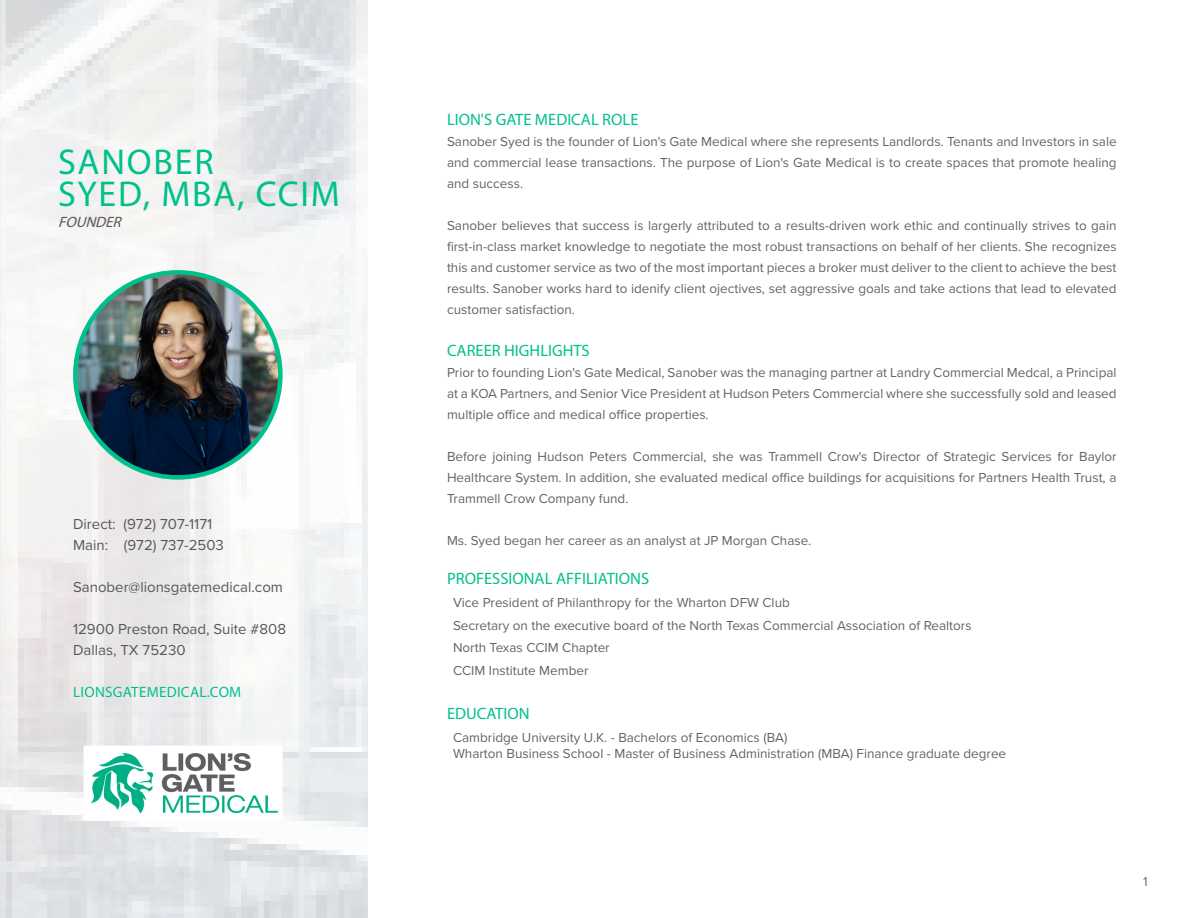
<style>
.page{position:relative;width:1188px;height:918px;background:#fff}
.page>*{position:absolute;margin:0;border:0;box-sizing:border-box;transform-origin:0 0}
.t1{font:36px "Myriad Pro";letter-spacing:.05em;color:#00c08c}
.t2{font:16.5px "Myriad Pro";color:#00c08c}
.t3{font:15px "Proxima Nova";color:#57585a}
.t4{font:15px "Myriad Pro";letter-spacing:.02em;color:#00c08c}
.t5{font:italic 15px "Myriad Pro";color:#57585a}
.t6{font:13.5px/21px "Proxima Nova";color:#636466;text-align:justify}
.t7{font:13.5px "Proxima Nova";color:#6c6d70}
</style>
<div class="page">
<img style="left:0;top:0;width:367px;height:918px">
<img style="left:75px;top:272px;width:205px;height:205px;border-radius:103px">
<img style="left:84px;top:746px;width:199px;height:75px">
<p class="t1" style="left:58px;top:140px;width:157px">SANOBER</p>
<p class="t1" style="left:58px;top:171px;width:283px">SYED, MBA, CCIM</p>
<p class="t5" style="left:58px;top:212px;width:69px">FOUNDER</p>
<p class="t3" style="left:73px;top:513px;width:141px">Direct: (972) 707-1171</p>
<p class="t3" style="left:73px;top:534px;width:152px">Main: (972) 737-2503</p>
<p class="t3" style="left:73px;top:576px;width:211px">Sanober@lionsgatemedical.com</p>
<p class="t3" style="left:73px;top:618px;width:215px">12900 Preston Road, Suite #808</p>
<p class="t3" style="left:73px;top:639px;width:114px">Dallas, TX 75230</p>
<p class="t4" style="left:73px;top:683px;width:170px">LIONSGATEMEDICAL.COM</p>
<p class="t2" style="left:447px;top:110px;width:193px">LION'S GATE MEDICAL ROLE</p>
<p class="t6" style="left:447px;top:131px;width:671px">Sanober Syed is the founder of Lion's Gate Medical where she represents Landlords. Tenants and Investors in sale and commercial lease transactions. The purpose of Lion's Gate Medical is to create spaces that promote healing and success.</p>
<p class="t6" style="left:447px;top:215px;width:671px">Sanober believes that success is largerly attributed to a results-driven work ethic and continually strives to gain first-in-class market knowledge to negotiate the most robust transactions on behalf of her clients. She recognizes this and customer service as two of the most important pieces a broker must deliver to the client to achieve the best results. Sanober works hard to idenify client ojectives, set aggressive goals and take actions that lead to elevated customer satisfaction.</p>
<p class="t2" style="left:447px;top:341px;width:144px">CAREER HIGHLIGHTS</p>
<p class="t6" style="left:447px;top:362px;width:671px">Prior to founding Lion's Gate Medical, Sanober was the managing partner at Landry Commercial Medcal, a Principal at a KOA Partners, and Senior Vice President at Hudson Peters Commercial where she successfully sold and leased multiple office and medical office properties.</p>
<p class="t6" style="left:447px;top:446px;width:671px">Before joining Hudson Peters Commercial, she was Trammell Crow's Director of Strategic Services for Baylor Healthcare System. In addition, she evaluated medical office buildings for acquisitions for Partners Health Trust, a Trammell Crow Company fund.</p>
<p class="t6" style="left:447px;top:530px;width:366px">Ms. Syed began her career as an analyst at JP Morgan Chase.</p>
<p class="t2" style="left:447px;top:569px;width:204px">PROFESSIONAL AFFILIATIONS</p>
<p class="t6" style="left:453px;top:591px;width:338px">Vice President of Philanthropy for the Wharton DFW Club</p>
<p class="t6" style="left:453px;top:614px;width:520px">Secretary on the executive board of the North Texas Commercial Association of Realtors</p>
<p class="t6" style="left:453px;top:637px;width:158px">North Texas CCIM Chapter</p>
<p class="t6" style="left:453px;top:659px;width:137px">CCIM Institute Member</p>
<p class="t2" style="left:447px;top:704px;width:84px">EDUCATION</p>
<p class="t6" style="left:453px;top:726px;width:336px">Cambridge University U.K. - Bachelors of Economics (BA)</p>
<p class="t6" style="left:453px;top:743px;width:555px">Wharton Business School - Master of Business Administration (MBA) Finance graduate degree</p>
<p class="t7" style="left:1143px;top:872px;width:6px">1</p>
</div>
